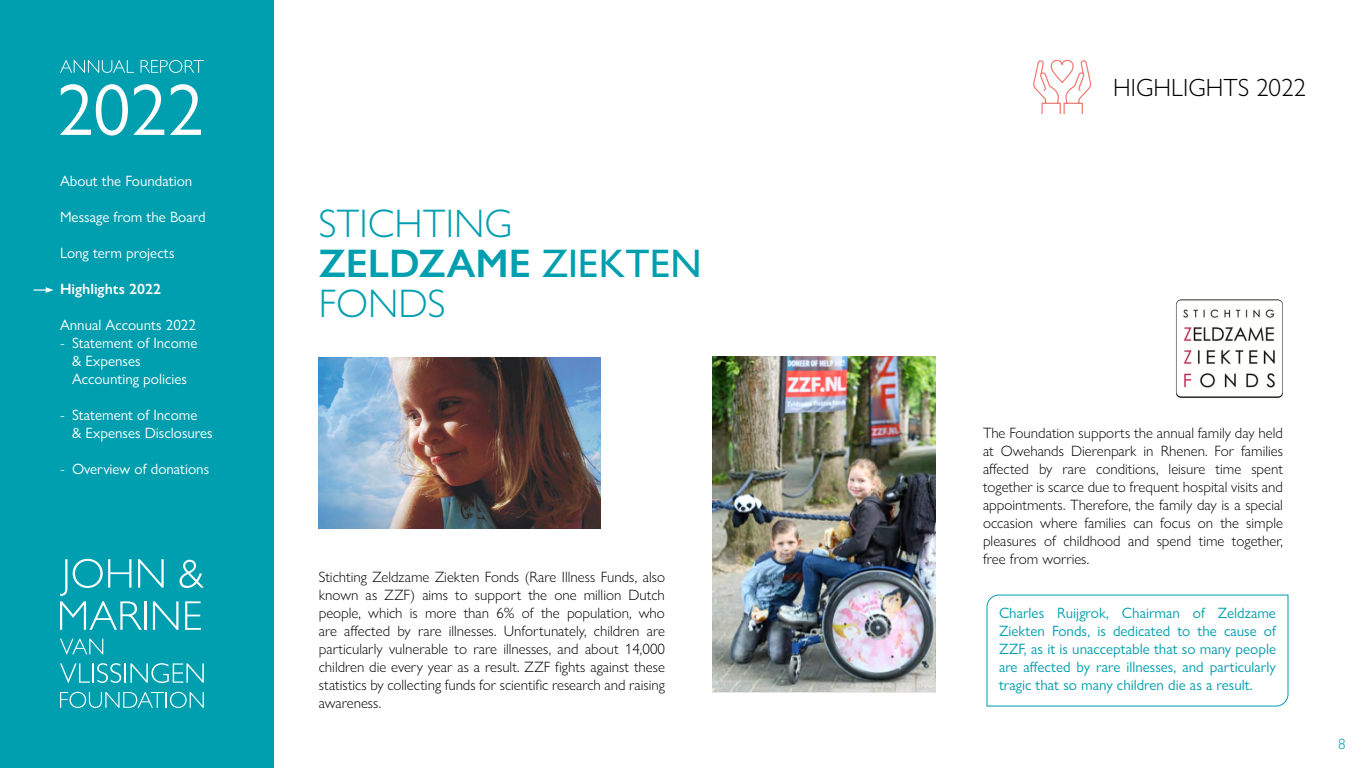
<style>
.page{position:relative;width:1366px;height:768px;background:#fff}
.page>*{position:absolute;margin:0;border:0;box-sizing:border-box;transform-origin:0 0}
.t1{font:300 40px/40px "Gill Sans Nova";color:#009faf}
.t2{font:300 25px "Gill Sans Nova";color:#000}
.t3{font:300 15px/18px "Gill Sans Nova";color:#000;text-align:justify}
.t4{font:15px/18px "Gill Sans Nova";color:#009faf;text-align:justify}
.t5{font:15px/18px "Gill Sans Nova";color:#fff}
.t6{font:600 15px "Gill Sans Nova";color:#fff}
.t7{font:300 15px "Gill Sans Nova";color:#009faf}
.s1{font-weight:300}
.s2{font-weight:600}
.s3{font-weight:500}
</style>
<div class="page">
<div style="left:0;top:0;width:273px;height:768px;background:#009faf"></div>
<svg style="left:60px;top:639px;width:43px;height:15px"></svg>
<svg style="left:60px;top:663px;width:30px;height:20px"></svg>
<hr style="left:92px;top:663px;width:2px;height:20px;background:#fff">
<svg style="left:97px;top:663px;width:107px;height:20px"></svg>
<svg style="left:60px;top:692px;width:144px;height:16px"></svg>
<svg style="left:60px;top:559px;width:144px;height:71px"></svg>
<svg style="left:60px;top:60px;width:144px;height:13px"></svg>
<svg style="left:60px;top:84px;width:141px;height:52px"></svg>
<svg style="left:1033px;top:59px;width:59px;height:55px"></svg>
<svg style="left:34px;top:287px;width:20px;height:6px"></svg>
<svg style="left:986px;top:594px;width:303px;height:113px"></svg>
<img style="left:319px;top:357px;width:282px;height:172px">
<img style="left:713px;top:357px;width:223px;height:336px">
<img style="left:1176px;top:299px;width:107px;height:99px">
<p class="t5" style="left:60px;top:172px;width:134px">About the Foundation</p>
<p class="t5" style="left:60px;top:208px;width:147px">Message from the Board</p>
<p class="t5" style="left:60px;top:244px;width:116px">Long term projects</p>
<p class="t6" style="left:60px;top:280px;width:103px">Highlights 2022</p>
<p class="t5" style="left:60px;top:316px;width:137px">Annual Accounts 2022</p>
<p class="t5" style="left:72px;top:334px;width:127px;text-indent:-12px"><span class="s1">-</span> Statement of Income &amp; Expenses<br>Accounting policies</p>
<p class="t5" style="left:72px;top:406px;width:142px;text-indent:-12px"><span class="s1">-</span> Statement of Income<br>&amp; Expenses Disclosures</p>
<p class="t5" style="left:60px;top:460px;width:151px"><span class="s1">-</span> Overview of donations</p>
<h1 class="t1" style="left:319px;top:203px;width:384px">STICHTING<br><span class="s2">ZELDZAME</span> <span class="s3">ZIEKTEN<br></span>FONDS</h1>
<p class="t3" style="left:319px;top:568px;width:348px">Stichting Zeldzame Ziekten Fonds (Rare Illness Funds, also known as ZZF) aims to support the one million Dutch people, which is more than 6% of the population, who are affected by rare illnesses. Unfortunately, children are particularly vulnerable to rare illnesses, and about 14,000 children die every year as a result. ZZF fights against these statistics by collecting funds for scientific research and raising awareness.</p>
<h2 class="t2" style="left:1113px;top:72px;width:194px">HIGHLIGHTS 2022</h2>
<p class="t3" style="left:983px;top:424px;width:302px">The Foundation supports the annual family day held at Owehands Dierenpark in Rhenen. For families affected by rare conditions, leisure time spent together is scarce due to frequent hospital visits and appointments. Therefore, the family day is a special occasion where families can focus on the simple pleasures of childhood and spend time together, free from worries.</p>
<p class="t4" style="left:999px;top:604px;width:279px">Charles Ruijgrok, Chairman of Zeldzame Ziekten Fonds, is dedicated to the cause of ZZF, as it is unacceptable that so many people are affected by rare illnesses, and particularly tragic that so many children die as a result.</p>
<p class="t7" style="left:1338px;top:735px;width:9px">8</p>
</div>
